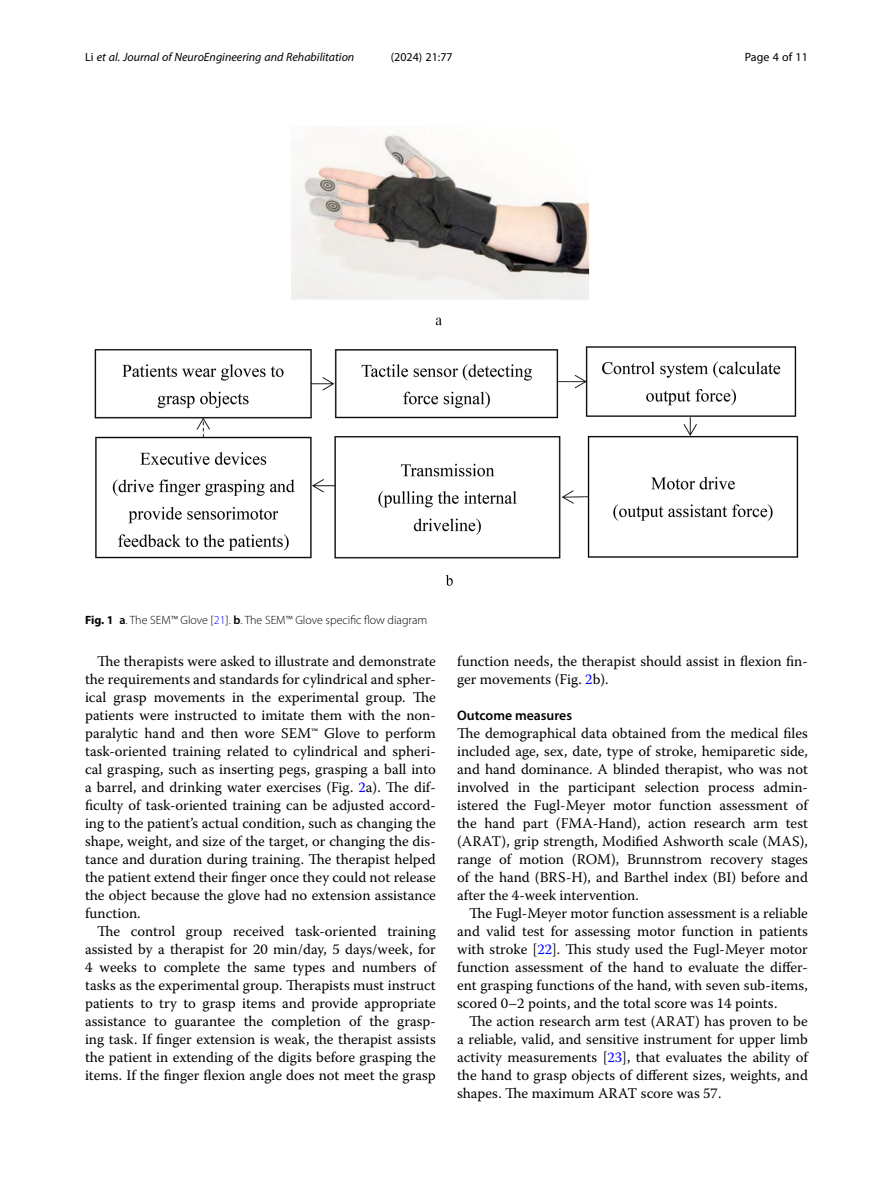
<style>
.page{position:relative;width:893px;height:1191px;background:#fff}
.page>*{position:absolute;margin:0;border:0;box-sizing:border-box;transform-origin:0 0}
.Body_Text_Indent{font:14.7px/18px "Warnock Pro";color:#000;text-align:justify}
.Body_Text{font:14.7px/18px "Warnock Pro";color:#000;text-align:justify}
.Head_2{font:600 13.8px "Myriad Pro";color:#000}
.Figure_Caption{font:300 12px "Myriad Pro";color:#000}
.t1{font:italic 12px "Myriad Pro";color:#000}
.t2{font:12px "Myriad Pro";color:#000}
.s1{font-style:normal}
.s2{font-weight:700}
.s3{font-weight:600}
.s4{color:#00f}
</style>
<div class="page">
<img style="left:94px;top:132px;width:705px;height:454px">
<p class="t1" style="left:85px;top:50px;width:271px"><span class="s1">Li</span> et al. Journal of NeuroEngineering and Rehabilitation</p>
<p class="t2" style="left:391px;top:50px;width:63px">(2024) 21:77</p>
<p class="t2" style="left:745px;top:50px;width:65px">Page 4 of 11</p>
<p class="Figure_Caption" style="left:85px;top:613px;width:344px"><span class="s2">Fig. 1</span> <span class="s3">a</span>. The SEM™ Glove [<span class="s4">21</span>]. <span class="s3">b</span>. The SEM™ Glove specific flow diagram</p>
<p class="Body_Text_Indent" style="left:85px;top:652px;width:352px;text-indent:12px">The therapists were asked to illustrate and demonstrate the requirements and standards for cylindrical and spher&shy;ical grasp movements in the experimental group. The patients were instructed to imitate them with the non&shy;paralytic hand and then wore SEM™ Glove to perform task-oriented training related to cylindrical and spheri&shy;cal grasping, such as inserting pegs, grasping a ball into a barrel, and drinking water exercises (Fig. <span class="s4">2</span>a). The dif&shy;ficulty of task-oriented training can be adjusted accord&shy;ing to the patient’s actual condition, such as changing the shape, weight, and size of the target, or changing the dis&shy;tance and duration during training. The therapist helped the patient extend their finger once they could not release the object because the glove had no extension assistance function.</p>
<p class="Body_Text_Indent" style="left:85px;top:922px;width:352px;text-indent:12px">The control group received task-oriented training assisted by a therapist for 20 min/day, 5 days/week, for 4 weeks to complete the same types and numbers of tasks as the experimental group. Therapists must instruct patients to try to grasp items and provide appropriate assistance to guarantee the completion of the grasp&shy;ing task. If finger extension is weak, the therapist assists the patient in extending of the digits before grasping the items. If the finger flexion angle does not meet the grasp</p>
<p class="Body_Text_Indent" style="left:457px;top:652px;width:352px">function needs, the therapist should assist in flexion fin&shy;ger movements (Fig. <span class="s4">2</span>b).</p>
<p class="Head_2" style="left:457px;top:707px;width:117px">Outcome measures</p>
<p class="Body_Text" style="left:457px;top:724px;width:352px">The demographical data obtained from the medical files included age, sex, date, type of stroke, hemiparetic side, and hand dominance. A blinded therapist, who was not involved in the participant selection process admin&shy;istered the Fugl-Meyer motor function assessment of the hand part (FMA-Hand), action research arm test (ARAT), grip strength, Modified Ashworth scale (MAS), range of motion (ROM), Brunnstrom recovery stages of the hand (BRS-H), and Barthel index (BI) before and after the 4-week intervention.</p>
<p class="Body_Text_Indent" style="left:457px;top:904px;width:352px;text-indent:12px">The Fugl-Meyer motor function assessment is a reliable and valid test for assessing motor function in patients with stroke [<span class="s4">22</span>]. This study used the Fugl-Meyer motor function assessment of the hand to evaluate the differ&shy;ent grasping functions of the hand, with seven sub-items, scored 0–2 points, and the total score was 14 points.</p>
<p class="Body_Text_Indent" style="left:457px;top:1012px;width:352px;text-indent:12px">The action research arm test (ARAT) has proven to be a reliable, valid, and sensitive instrument for upper limb activity measurements [<span class="s4">23</span>], that evaluates the ability of the hand to grasp objects of different sizes, weights, and shapes. The maximum ARAT score was 57.</p>
</div>
